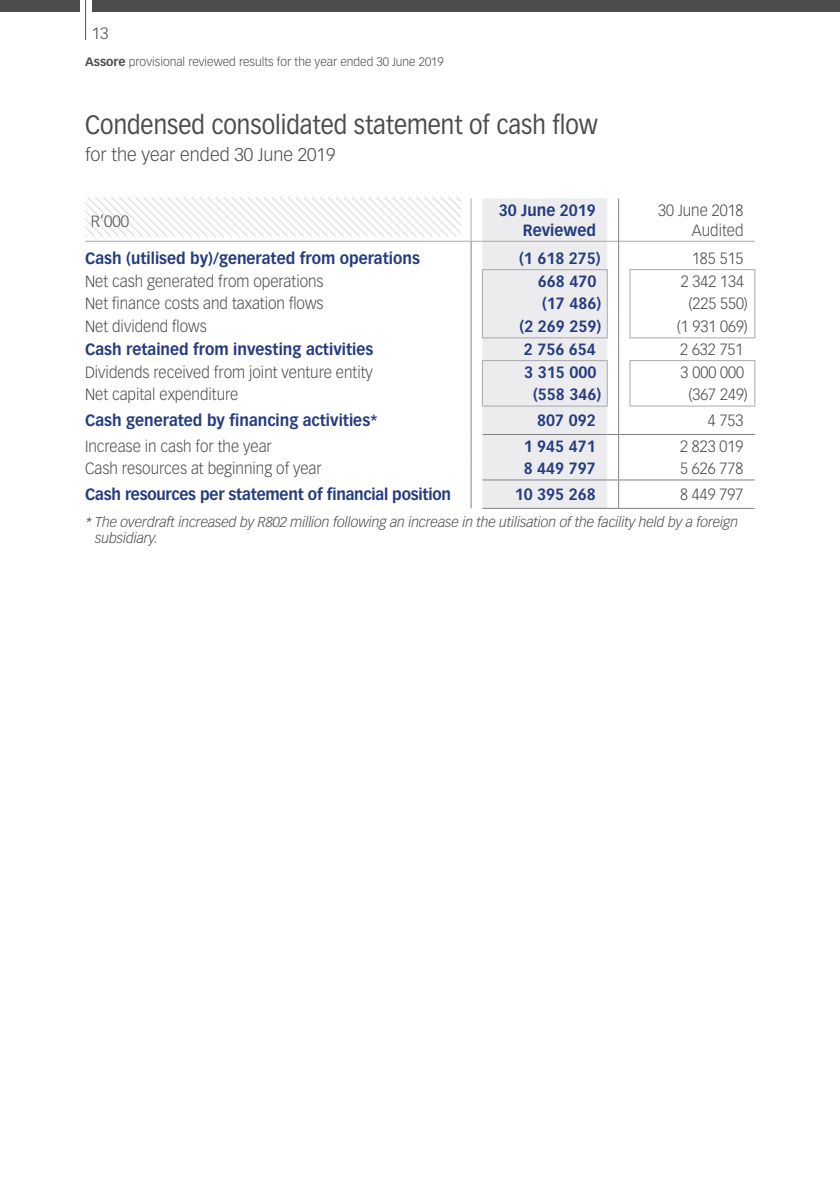
<style>
.page{position:relative;width:840px;height:1191px;background:#fff}
.page>*{position:absolute;margin:0;border:0;box-sizing:border-box;transform-origin:0 0}
.t1{font:26px "Vectora LT Std";color:#4b4c4d;scale:.9 1}
.t2{font:300 18px "Vectora LT Std";color:#4b4c4d}
.t3{font:300 16px/20px "Vectora LT Std";color:#4b4c4d;text-align:right;scale:.95 1}
.t4{font:700 16px/20px "Vectora LT Std";color:#243c7f;text-align:right;scale:.95 1}
.t5{font:300 16px "Vectora LT Std";color:#4b4c4d}
.t6{font:italic 300 14px/16px "Vectora LT Std";letter-spacing:-.01em;color:#4b4c4d}
.t7{font:300 12px "Vectora LT Std";color:#4b4c4d}
.s1{font-weight:700}
</style>
<div class="page">
<div style="left:0;top:0;width:839px;height:11px;background:#4b4c4d"></div>
<div style="left:80px;top:0;width:12px;height:11px;background:#fff"></div>
<hr style="left:85px;top:0;width:1px;height:40px;background:#4b4c4d">
<hr style="left:629px;top:241px;width:125px;height:1px;background:#a8a9ad">
<hr style="left:629px;top:269px;width:126px;height:1px;background:#a8a9ad">
<svg style="left:754px;top:270px;width:1px;height:67px"></svg>
<hr style="left:629px;top:337px;width:126px;height:1px;background:#a8a9ad">
<hr style="left:629px;top:360px;width:126px;height:1px;background:#a8a9ad">
<svg style="left:754px;top:361px;width:1px;height:44px"></svg>
<hr style="left:629px;top:405px;width:126px;height:1px;background:#a8a9ad">
<hr style="left:629px;top:434px;width:125px;height:1px;background:#808285">
<hr style="left:629px;top:479px;width:125px;height:1px;background:#808285">
<hr style="left:629px;top:508px;width:125px;height:1px;background:#808285">
<svg style="left:85px;top:197px;width:545px;height:312px"></svg>
<p class="t5" style="left:92px;top:24px;width:18px">13</p>
<p class="t7" style="left:85px;top:55px;width:360px"><span class="s1">Assore</span> provisional reviewed results for the year ended 30 June 2019</p>
<h1 class="t1" style="left:85px;top:109px;width:571px">Condensed consolidated statement of cash flow</h1>
<p class="t2" style="left:85px;top:144px;width:251px">for the year ended 30 June 2019</p>
<p class="t4" style="left:498px;top:200px;width:104px">30 June 2019<br>Reviewed</p>
<p class="t3" style="left:658px;top:200px;width:91px">30 June 2018<br>Audited</p>
<p class="t4" style="left:85px;top:248px;width:354px">Cash (utilised by)/generated from operations</p>
<p class="t4" style="left:519px;top:248px;width:87px">(1 618 275)</p>
<p class="t3" style="left:691px;top:248px;width:56px">185 515</p>
<p class="t3" style="left:85px;top:271px;width:252px">Net cash generated from operations</p>
<p class="t4" style="left:537px;top:271px;width:63px">668 470</p>
<p class="t3" style="left:680px;top:271px;width:68px">2 342 134</p>
<p class="t3" style="left:85px;top:294px;width:252px">Net finance costs and taxation flows</p>
<p class="t4" style="left:541px;top:294px;width:64px">(17 486)</p>
<p class="t3" style="left:688px;top:294px;width:64px">(225 550)</p>
<p class="t3" style="left:85px;top:317px;width:130px">Net dividend flows</p>
<p class="t4" style="left:519px;top:316px;width:87px">(2 269 259)</p>
<p class="t3" style="left:676px;top:317px;width:76px">(1 931 069)</p>
<p class="t4" style="left:85px;top:339px;width:305px">Cash retained from investing activities</p>
<p class="t4" style="left:523px;top:339px;width:77px">2 756 654</p>
<p class="t3" style="left:679px;top:339px;width:68px">2 632 751</p>
<p class="t3" style="left:85px;top:362px;width:304px">Dividends received from joint venture entity</p>
<p class="t4" style="left:524px;top:362px;width:77px">3 315 000</p>
<p class="t3" style="left:680px;top:362px;width:68px">3 000 000</p>
<p class="t3" style="left:85px;top:385px;width:163px">Net capital expenditure</p>
<p class="t4" style="left:532px;top:385px;width:73px">(558 346)</p>
<p class="t3" style="left:688px;top:385px;width:64px">(367 249)</p>
<p class="t4" style="left:85px;top:410px;width:309px">Cash generated by financing activities*</p>
<p class="t4" style="left:537px;top:410px;width:63px">807 092</p>
<p class="t3" style="left:707px;top:410px;width:39px">4 753</p>
<p class="t3" style="left:85px;top:436px;width:198px">Increase in cash for the year</p>
<p class="t4" style="left:523px;top:436px;width:77px">1 945 471</p>
<p class="t3" style="left:679px;top:436px;width:68px">2 823 019</p>
<p class="t3" style="left:85px;top:459px;width:251px">Cash resources at beginning of year</p>
<p class="t4" style="left:523px;top:458px;width:77px">8 449 797</p>
<p class="t3" style="left:679px;top:459px;width:68px">5 626 778</p>
<p class="t4" style="left:85px;top:484px;width:386px">Cash resources per statement of financial position</p>
<p class="t4" style="left:514px;top:484px;width:87px">10 395 268</p>
<p class="t3" style="left:679px;top:484px;width:68px">8 449 797</p>
<p class="t6" style="left:95px;top:514px;width:644px;text-indent:-10px">* The overdraft increased by R802 million following an increase in the utilisation of the facility held by a foreign subsidiary.</p>
<p class="t5" style="left:91px;top:212px;width:40px">R’000</p>
</div>
